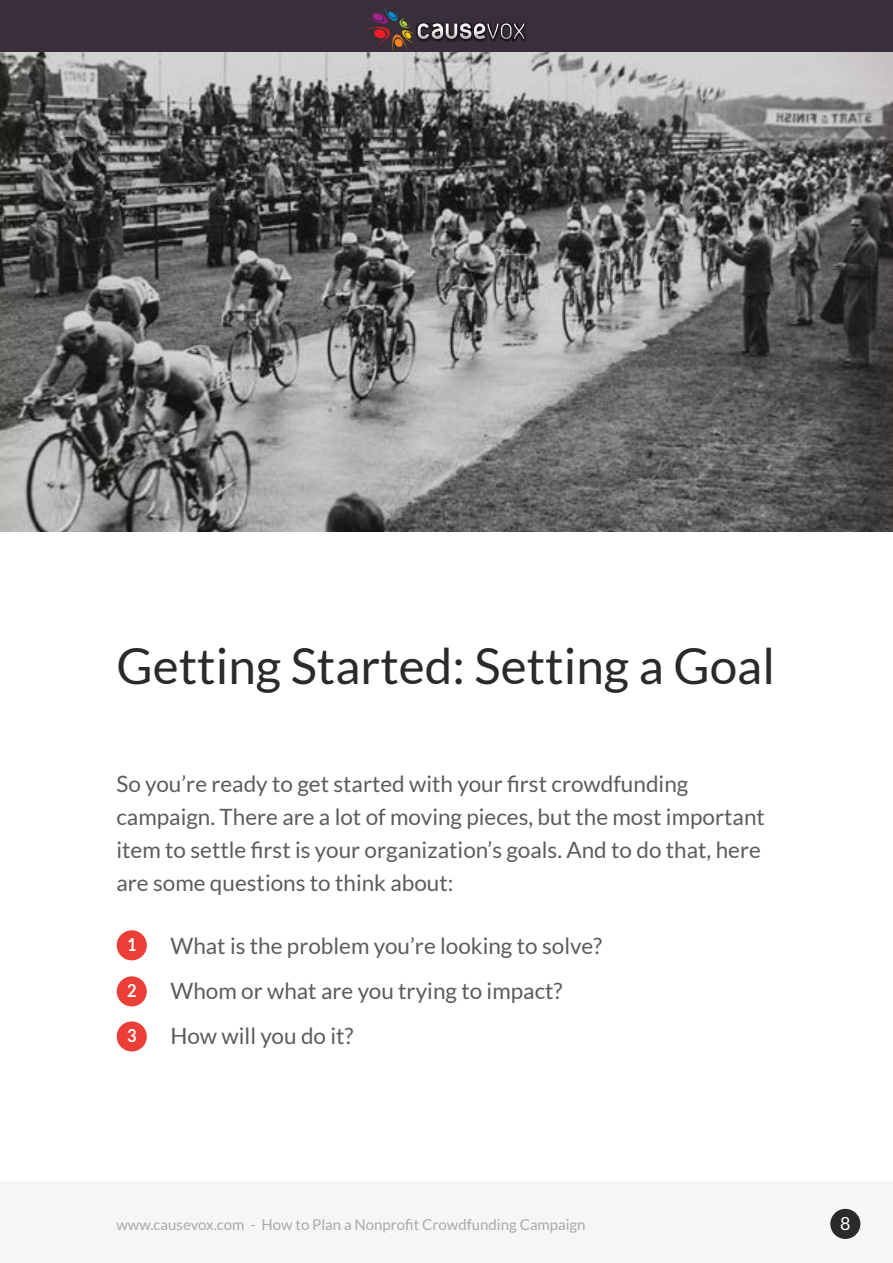
<style>
.page{position:relative;width:893px;height:1263px;background:#fff}
.page>*{position:absolute;margin:0;border:0;box-sizing:border-box;transform-origin:0 0}
.t1{font:49.5px "Lato";color:#2a2a2a}
.t2{font:22.5px/33px "Lato";color:#5d5c5b}
.t3{font:700 18px "Lato";color:#fff;scale:.9 1}
.t4{font:18px "Lato";color:#fff}
.t5{font:15px "Lato";color:#aaa}
</style>
<div class="page">
<div style="left:0;top:2px;width:893px;height:1261px;background:#f6f6f6"></div>
<div style="left:0;top:0;width:893px;height:54px;background:#392f3b"></div>
<div style="left:830px;top:1209px;width:30px;height:30px;background:#2b2a29;border-radius:50%"></div>
<img style="left:524px;top:23px;width:2px;height:19px">
<svg style="left:365px;top:8px;width:159px;height:43px"></svg>
<img style="left:0;top:52px;width:893px;height:480px">
<div style="left:0;top:532px;width:893px;height:649px;background:#fff"></div>
<div style="left:117px;top:930px;width:30px;height:30px;background:#ea3e37;border-radius:50%"></div>
<div style="left:117px;top:976px;width:30px;height:30px;background:#ea3e37;border-radius:50%"></div>
<div style="left:117px;top:1021px;width:30px;height:30px;background:#ea3e37;border-radius:50%"></div>
<h1 class="t1" style="left:116px;top:638px;width:660px">Getting Started: Setting a Goal</h1>
<p class="t2" style="left:116px;top:767px;width:650px">So you’re ready to get started with your first crowdfunding campaign. There are a lot of moving pieces, but the most important item to settle first is your organization’s goals. And to do that, here are some questions to think about:</p>
<p class="t3" style="left:127px;top:934px;width:12px">1</p>
<p class="t3" style="left:127px;top:980px;width:12px">2</p>
<p class="t3" style="left:127px;top:1025px;width:12px">3</p>
<p class="t2" style="left:170px;top:923px;width:433px;line-height:45px">What is the problem you’re looking to solve?<br>Whom or what are you trying to impact?<br>How will you do it?</p>
<p class="t5" style="left:116px;top:1216px;width:471px">www.causevox.com - How to Plan a Nonprofit Crowdfunding Campaign</p>
<p class="t4" style="left:840px;top:1214px;width:12px">8</p>
</div>
